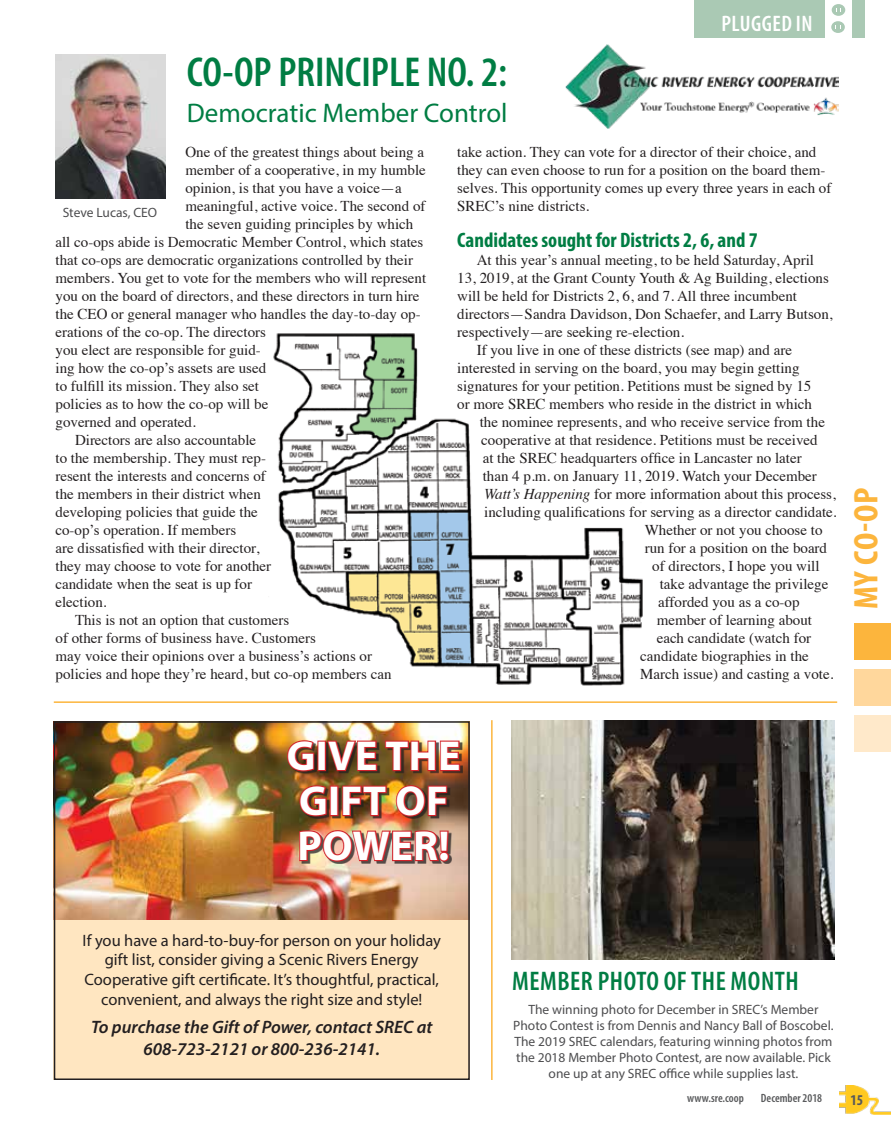
<style>
.page{position:relative;width:891px;height:1134px;background:#fff}
.page>*{position:absolute;margin:0;border:0;box-sizing:border-box;transform-origin:0 0}
.t1{font:600 condensed 42px "Myriad Pro";color:#007d43}
.t2{font:700 42px/45px "Myriad Pro";letter-spacing:.01em;color:#fff}
.t3{font:700 condensed 34.2px "Myriad Pro";color:#fcb53d;scale:1.05 1}
.t4{font:27px "Myriad Pro";color:#007d43}
.t5{font:600 condensed 27px "Myriad Pro";letter-spacing:.02em;color:#007d43}
.t6{font:600 condensed 22.5px "Myriad Pro";letter-spacing:.02em;color:#fff}
.t7{font:700 condensed 21px "Myriad Pro";color:#007d43}
.t8{font:italic 600 18px/21.6px "Myriad Pro";color:#231f20;text-align:center}
.t9{font:16.5px/19.8px "Myriad Pro";color:#231f20;text-align:center}
.t10{font:15px/18px "Times";color:#231f20}
.t11{font:700 condensed 15px "Myriad Pro";color:#58595b}
.t12{font:13.5px/16.2px "Myriad Pro";color:#4d4d4f;text-align:center}
.t13{font:600 condensed 12px "Myriad Pro";color:#58595b}
.s1{font-style:italic}
</style>
<div class="page">
<img style="left:273px;top:333px;width:370px;height:353px">
<img style="left:839px;top:1085px;width:52px;height:30px">
<div style="left:694px;top:0;width:170px;height:37px;background:#aac9b4"></div>
<div style="left:825px;top:0;width:27px;height:38px;background:#fff"></div>
<div style="left:832px;top:4px;width:13px;height:12px;background:#aac9b4;border-radius:50%"></div>
<div style="left:831px;top:21px;width:14px;height:12px;background:#aac9b4;border-radius:50%"></div>
<div style="left:854px;top:623px;width:37px;height:37px;background:#fcb53d"></div>
<div style="left:854px;top:669px;width:37px;height:37px;background:#ffd79c"></div>
<div style="left:854px;top:715px;width:37px;height:37px;background:#ffe9ca"></div>
<img style="left:56px;top:54px;width:109px;height:144px">
<img style="left:566px;top:45px;width:272px;height:84px">
<hr style="left:54px;top:701px;width:783px;height:2px;background:#fcb53d">
<img style="left:512px;top:720px;width:322px;height:240px">
<div style="left:54px;top:906px;width:416px;height:174px;background:#ffe6c1"></div>
<img style="left:57px;top:724px;width:410px;height:195px">
<div style="left:54px;top:721px;width:416px;height:359px;border:2px solid #231f20"></div>
<hr style="left:491px;top:720px;width:2px;height:360px;background:#fcb53d">
<div style="left:289px;top:743px;width:174px;height:121px;background:#231f20;opacity:.75"></div>
<svg style="left:286px;top:739px;width:29px;height:34px"></svg>
<div style="left:317px;top:741px;width:9px;height:30px;border:2px solid #d2232a"></div>
<svg style="left:325px;top:739px;width:53px;height:34px;background:#7a3426"></svg>
<svg style="left:384px;top:739px;width:77px;height:33px;background:#984633"></svg>
<svg style="left:298px;top:784px;width:30px;height:34px"></svg>
<div style="left:330px;top:786px;width:9px;height:30px;border:2px solid #d2232a"></div>
<svg style="left:341px;top:784px;width:47px;height:33px;background:#883b25"></svg>
<svg style="left:395px;top:784px;width:53px;height:34px;background:#873c2b"></svg>
<img style="left:298px;top:829px;width:152px;height:34px">
<h3 class="t6" style="left:722px;top:9px;width:93px">PLUGGED IN</h3>
<h1 class="t1" style="left:187px;top:46px;width:322px">CO-OP PRINCIPLE NO. 2:</h1>
<h3 class="t4" style="left:187px;top:96px;width:322px">Democratic Member Control</h3>
<p class="t10" style="left:457px;top:142px;width:376px">take action. They can vote for a director of their choice, and they can even choose to run for a position on the board them&shy;selves. This opportunity comes up every three years in each of SREC’s nine districts.</p>
<h3 class="t7" style="left:457px;top:227px;width:302px">Candidates sought for Districts 2, 6, and 7</h3>
<p class="t10" style="left:477px;top:250px;width:339px">At this year’s annual meeting, to be held Saturday, April</p>
<p class="t10" style="left:457px;top:268px;width:373px">13, 2019, at the Grant County Youth &amp; Ag Building, elections</p>
<p class="t10" style="left:457px;top:286px;width:341px">will be held for Districts 2, 6, and 7. All three incumbent</p>
<p class="t10" style="left:457px;top:304px;width:377px">directors—Sandra Davidson, Don Schaefer, and Larry Butson,</p>
<p class="t10" style="left:457px;top:322px;width:229px">respectively—are seeking re-election.</p>
<p class="t10" style="left:477px;top:340px;width:317px">If you live in one of these districts (see map) and are</p>
<p class="t10" style="left:457px;top:358px;width:344px">interested in serving on the board, you may begin getting</p>
<p class="t10" style="left:457px;top:376px;width:356px">signatures for your petition. Petitions must be signed by 15</p>
<p class="t10" style="left:457px;top:394px;width:356px">or more SREC members who reside in the district in which</p>
<p class="t10" style="left:480px;top:412px;width:347px">the nominee represents, and who receive service from the</p>
<p class="t10" style="left:481px;top:430px;width:338px">cooperative at that residence. Petitions must be received</p>
<p class="t10" style="left:483px;top:448px;width:321px">at the SREC headquarters office in Lancaster no later</p>
<p class="t10" style="left:483px;top:466px;width:336px">than 4 p.m. on January 11, 2019. Watch your December</p>
<p class="t10" style="left:484px;top:484px;width:353px"><span class="s1">Watt’s Happening</span> for more information about this process,</p>
<p class="t10" style="left:484px;top:502px;width:354px">including qualifications for serving as a director candidate.</p>
<p class="t10" style="left:645px;top:520px;width:179px">Whether or not you choose to</p>
<p class="t10" style="left:645px;top:538px;width:184px">run for a position on the board</p>
<p class="t10" style="left:652px;top:556px;width:169px">of directors, I hope you will</p>
<p class="t10" style="left:660px;top:574px;width:170px">take advantage the privilege</p>
<p class="t10" style="left:658px;top:592px;width:143px">afforded you as a co-op</p>
<p class="t10" style="left:657px;top:610px;width:157px">member of learning about</p>
<p class="t10" style="left:657px;top:628px;width:156px">each candidate (watch for</p>
<p class="t10" style="left:640px;top:646px;width:170px">candidate biographies in the</p>
<p class="t10" style="left:640px;top:664px;width:195px">March issue) and casting a vote.</p>
<p class="t10" style="left:185px;top:142px;width:240px">One of the greatest things about being a</p>
<p class="t10" style="left:185px;top:160px;width:242px">member of a cooperative, in my humble</p>
<p class="t10" style="left:185px;top:178px;width:218px">opinion, is that you have a voice—a</p>
<p class="t10" style="left:185px;top:196px;width:242px">meaningful, active voice. The second of</p>
<p class="t10" style="left:185px;top:214px;width:229px">the seven guiding principles by which</p>
<p class="t10" style="left:56px;top:232px;width:369px">all co-ops abide is Democratic Member Control, which states</p>
<p class="t10" style="left:56px;top:250px;width:359px">that co-ops are democratic organizations controlled by their</p>
<p class="t10" style="left:56px;top:268px;width:372px">members. You get to vote for the members who will represent</p>
<p class="t10" style="left:56px;top:286px;width:366px">you on the board of directors, and these directors in turn hire</p>
<p class="t10" style="left:56px;top:304px;width:367px">the CEO or general manager who handles the day-to-day op-</p>
<p class="t10" style="left:56px;top:322px;width:212px">erations of the co-op. The directors</p>
<p class="t10" style="left:56px;top:340px;width:207px">you elect are responsible for guid-</p>
<p class="t10" style="left:56px;top:358px;width:212px">ing how the co-op’s assets are used</p>
<p class="t10" style="left:56px;top:376px;width:205px">to fulfill its mission. They also set</p>
<p class="t10" style="left:56px;top:394px;width:214px">policies as to how the co-op will be</p>
<p class="t10" style="left:56px;top:412px;width:142px">governed and operated.</p>
<p class="t10" style="left:75px;top:430px;width:183px">Directors are also accountable</p>
<p class="t10" style="left:56px;top:448px;width:212px">to the membership. They must rep-</p>
<p class="t10" style="left:56px;top:466px;width:212px">resent the interests and concerns of</p>
<p class="t10" style="left:56px;top:484px;width:207px">the members in their district when</p>
<p class="t10" style="left:56px;top:502px;width:204px">developing policies that guide the</p>
<p class="t10" style="left:56px;top:520px;width:182px">co-op’s operation. If members</p>
<p class="t10" style="left:56px;top:538px;width:205px">are dissatisfied with their director,</p>
<p class="t10" style="left:56px;top:556px;width:217px">they may choose to vote for another</p>
<p class="t10" style="left:56px;top:574px;width:198px">candidate when the seat is up for</p>
<p class="t10" style="left:56px;top:592px;width:53px">election.</p>
<p class="t10" style="left:75px;top:610px;width:216px">This is not an option that customers</p>
<p class="t10" style="left:56px;top:628px;width:262px">of other forms of business have. Customers</p>
<p class="t10" style="left:56px;top:646px;width:318px">may voice their opinions over a business’s actions or</p>
<p class="t10" style="left:56px;top:664px;width:338px">policies and hope they’re heard, but co-op members can</p>
<p class="t12" style="left:63px;top:205px;width:96px">Steve Lucas, CEO</p>
<h2 class="t3" style="left:845px;top:609px;width:117px;rotate:-90deg">MY CO-OP</h2>
<h1 class="t2" style="left:287px;top:732px;width:175px">GIVE THE<br>GIFT OF<br>POWER!</h1>
<p class="t9" style="left:83px;top:930px;width:360px">If you have a hard-to-buy-for person on your holiday gift list, consider giving a Scenic Rivers Energy Cooperative gift certificate. It’s thoughtful, practical, convenient, and always the right size and style!</p>
<p class="t8" style="left:91px;top:1016px;width:343px">To purchase the Gift of Power, contact SREC at<br>608-723-2121 or 800-236-2141.</p>
<h3 class="t5" style="left:512px;top:964px;width:288px">MEMBER PHOTO OF THE MONTH</h3>
<p class="t12" style="left:513px;top:1001px;width:322px">The winning photo for December in SREC’s Member Photo Contest is from Dennis and Nancy Ball of Boscobel.<br>The 2019 SREC calendars, featuring winning photos from the 2018 Member Photo Contest, are now available. Pick one up at any SREC office while supplies last.</p>
<p class="t13" style="left:687px;top:1091px;width:58px">www.sre.coop</p>
<p class="t13" style="left:761px;top:1091px;width:63px">December 2018</p>
<p class="t11" style="left:850px;top:1090px;width:14px">15</p>
</div>
